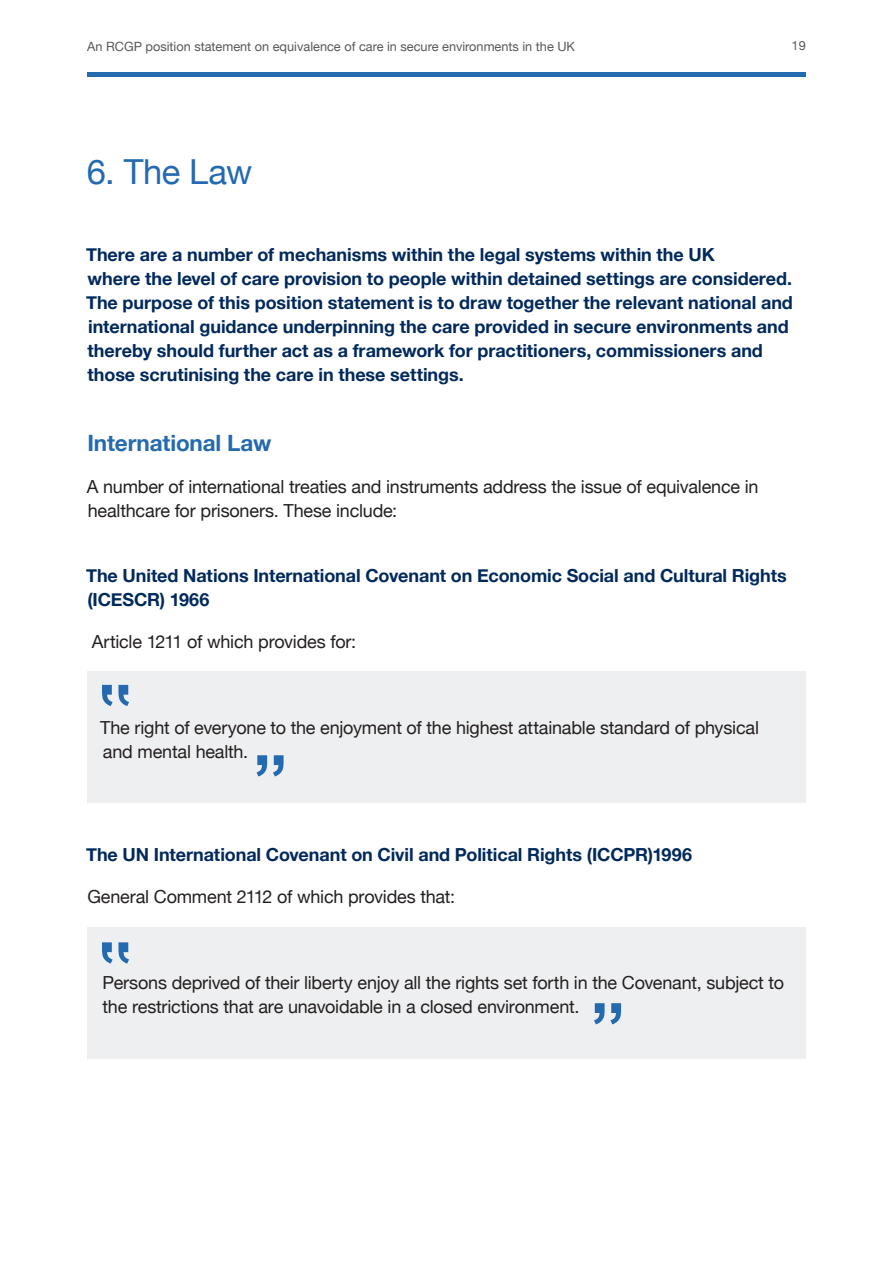
<style>
.page{position:relative;width:893px;height:1263px;background:#fff}
.page>*{position:absolute;margin:0;border:0;box-sizing:border-box;transform-origin:0 0}
.H1{font:34.5px "Helvetica Neue";letter-spacing:-.015em;color:#246ab0}
.Xhead{font:700 22.5px "Helvetica Neue";letter-spacing:-.005em;color:#246ab0}
.Body_copy{font:18px/24px "Helvetica Neue";letter-spacing:-.01em;color:#231f20}
.Intro_para{font:700 18px/24px "Helvetica Neue";letter-spacing:-.005em;color:#00295c}
.Xhead_L2{font:700 18px/24px "Helvetica Neue";letter-spacing:-.005em;color:#00295c}
.t1{font:12.75px "Helvetica Neue";color:#57585a}
</style>
<div class="page">
<hr style="left:87px;top:73px;width:719px;height:4px;background:#246ab0">
<div style="left:87px;top:672px;width:719px;height:131px;background:#eeeff0"></div>
<div style="left:87px;top:927px;width:719px;height:131px;background:#eeeff0"></div>
<svg style="left:256px;top:755px;width:28px;height:21px"></svg>
<svg style="left:594px;top:1003px;width:27px;height:21px"></svg>
<svg style="left:102px;top:685px;width:27px;height:21px"></svg>
<svg style="left:102px;top:942px;width:27px;height:21px"></svg>
<p class="t1" style="left:87px;top:37px;width:489px">An RCGP position statement on equivalence of care in secure environments in the UK</p>
<p class="t1" style="left:792px;top:36px;width:16px">19</p>
<p class="H1" style="left:87px;top:147px;width:167px">6. The Law</p>
<p class="Intro_para" style="left:86px;top:243px;width:708px">There are a number of mechanisms within the legal systems within the UK<br>where the level of care provision to people within detained settings are considered.<br>The purpose of this position statement is to draw together the relevant national and international guidance underpinning the care provided in secure environments and thereby should further act as a framework for practitioners, commissioners and those scrutinising the care in these settings.</p>
<p class="Xhead" style="left:87px;top:425px;width:186px">International Law</p>
<p class="Body_copy" style="left:87px;top:476px;width:673px">A number of international treaties and instruments address the issue of equivalence in healthcare for prisoners. These include:</p>
<p class="Xhead_L2" style="left:86px;top:564px;width:702px">The United Nations International Covenant on Economic Social and Cultural Rights (ICESCR) 1966</p>
<p class="Body_copy" style="left:92px;top:630px;width:266px">Article 1211 of which provides for:</p>
<p class="Body_copy" style="left:100px;top:716px;width:660px">The right of everyone to the enjoyment of the highest attainable standard of physical and mental health.</p>
<p class="Xhead_L2" style="left:86px;top:843px;width:607px">The UN International Covenant on Civil and Political Rights (ICCPR)1996</p>
<p class="Body_copy" style="left:87px;top:886px;width:369px">General Comment 2112 of which provides that:</p>
<p class="Body_copy" style="left:103px;top:972px;width:683px">Persons deprived of their liberty enjoy all the rights set forth in the Covenant, subject to the restrictions that are unavoidable in a closed environment.</p>
</div>
